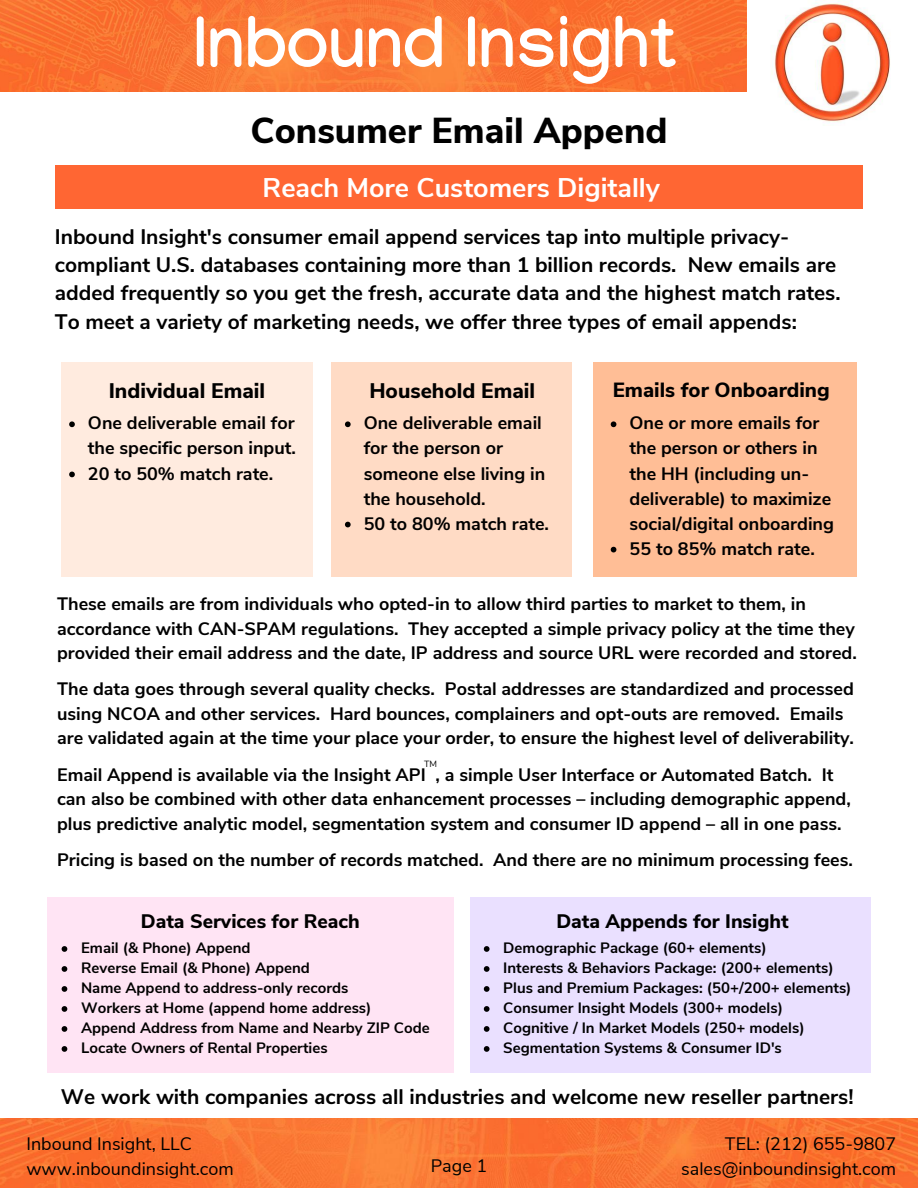
<style>
.page{position:relative;width:918px;height:1188px;background:#fff}
.page>*{position:absolute;margin:0;border:0;box-sizing:border-box;transform-origin:0 0}
.t1{font:700 70.95px "Manjari";color:#fff}
.t2{font:800 36px "Nunito Sans";color:#000}
.t3{font:700 27px "Nunito Sans";color:#fff}
.t4{font:800 21.15px "Nunito Sans";color:#000}
.t5{font:700 21px/28.3px "Nunito Sans";color:#000}
.t6{font:800 20.55px "Nunito Sans";color:#000}
.t7{font:800 19.5px "Nunito Sans";color:#000}
.t8{font:700 18px/25px "Nunito Sans";color:#000}
.t9{font:18px/24.8px "Nunito Sans";color:#000}
.t10{font:700 15px/20px "Nunito Sans";color:#000}
.t11{font:9px "Nunito Sans";color:#000}
</style>
<div class="page">
<img style="left:772px;top:0;width:118px;height:123px">
<img style="left:0;top:0;width:746px;height:91px">
<img style="left:0;top:1118px;width:918px;height:70px">
<div style="left:56px;top:165px;width:807px;height:44px;background:#f63"></div>
<div style="left:61px;top:362px;width:252px;height:215px;background:#ffebdf"></div>
<div style="left:47px;top:898px;width:407px;height:175px;background:#ffe4f4"></div>
<svg style="left:62px;top:946px;width:5px;height:6px"></svg>
<svg style="left:62px;top:966px;width:5px;height:6px"></svg>
<svg style="left:62px;top:986px;width:5px;height:6px"></svg>
<svg style="left:62px;top:1006px;width:5px;height:6px"></svg>
<svg style="left:62px;top:1026px;width:5px;height:6px"></svg>
<svg style="left:62px;top:1046px;width:5px;height:6px"></svg>
<svg style="left:69px;top:421px;width:6px;height:6px"></svg>
<svg style="left:69px;top:472px;width:6px;height:5px"></svg>
<div style="left:470px;top:898px;width:400px;height:175px;background:#eae0ff"></div>
<svg style="left:484px;top:946px;width:6px;height:6px"></svg>
<svg style="left:484px;top:966px;width:6px;height:6px"></svg>
<svg style="left:484px;top:986px;width:6px;height:6px"></svg>
<svg style="left:484px;top:1006px;width:6px;height:6px"></svg>
<svg style="left:484px;top:1026px;width:6px;height:6px"></svg>
<svg style="left:484px;top:1046px;width:6px;height:6px"></svg>
<div style="left:331px;top:362px;width:240px;height:215px;background:#ffdbc5"></div>
<svg style="left:345px;top:421px;width:6px;height:6px"></svg>
<svg style="left:345px;top:522px;width:6px;height:5px"></svg>
<div style="left:593px;top:362px;width:263px;height:215px;background:#ffbe96"></div>
<svg style="left:611px;top:421px;width:5px;height:6px"></svg>
<svg style="left:611px;top:547px;width:5px;height:5px"></svg>
<h1 class="t1" style="left:193px;top:14px;width:485px">Inbound Insight</h1>
<h2 class="t2" style="left:250px;top:107px;width:419px">Consumer Email Append</h2>
<h3 class="t3" style="left:263px;top:170px;width:399px">Reach More Customers Digitally</h3>
<p class="t5" style="left:55px;top:223px;width:787px">Inbound Insight's consumer email append services tap into multiple privacy&shy;compliant U.S. databases containing more than 1 billion records. New emails are added frequently so you get the fresh, accurate data and the highest match rates.<br>To meet a variety of marketing needs, we offer three types of email appends:</p>
<p class="t4" style="left:109px;top:377px;width:158px">Individual Email</p>
<p class="t8" style="left:88px;top:411px;width:209px;text-align:justify">One deliverable email for the specific person input.<br>20 to 50% match rate.</p>
<p class="t4" style="left:369px;top:377px;width:167px">Household Email</p>
<p class="t8" style="left:364px;top:411px;width:187px">One deliverable email for the person or someone else living in the household.<br>50 to 80% match rate.</p>
<p class="t6" style="left:613px;top:377px;width:218px">Emails for Onboarding</p>
<p class="t8" style="left:630px;top:411px;width:206px">One or more emails for the person or others in the HH (including un&shy;deliverable) to maximize social/digital onboarding<br>55 to 85% match rate.</p>
<p class="t8" style="left:57px;top:592px;width:801px;line-height:24.5px">These emails are from individuals who opted-in to allow third parties to market to them, in accordance with CAN-SPAM regulations. They accepted a simple privacy policy at the time they provided their email address and the date, IP address and source URL were recorded and stored.</p>
<p class="t8" style="left:57px;top:677px;width:798px;line-height:24.5px">The data goes through several quality checks. Postal addresses are standardized and processed using NCOA and other services. Hard bounces, complainers and opt-outs are removed. Emails are validated again at the time your place your order, to ensure the highest level of deliverability.</p>
<p class="t8" style="left:57px;top:762px;width:795px;line-height:24.5px">Email Append is available via the Insight API , a simple User Interface or Automated Batch. It can also be combined with other data enhancement processes – including demographic append, plus predictive analytic model, segmentation system and consumer ID append – all in one pass.</p>
<p class="t8" style="left:57px;top:847px;width:797px">Pricing is based on the number of records matched. And there are no minimum processing fees.</p>
<p class="t11" style="left:424px;top:758px;width:14px">TM</p>
<p class="t7" style="left:141px;top:908px;width:220px">Data Services for Reach</p>
<p class="t10" style="left:81px;top:938px;width:350px">Email (&amp; Phone) Append<br>Reverse Email (&amp; Phone) Append<br>Name Append to address-only records<br>Workers at Home (append home address)<br>Append Address from Name and Nearby ZIP Code Locate Owners of Rental Properties</p>
<p class="t7" style="left:556px;top:908px;width:234px">Data Appends for Insight</p>
<p class="t10" style="left:503px;top:938px;width:350px">Demographic Package (60+ elements)<br>Interests &amp; Behaviors Package: (200+ elements)<br>Plus and Premium Packages: (50+/200+ elements)<br>Consumer Insight Models (300+ models)<br>Cognitive / In Market Models (250+ models)<br>Segmentation Systems &amp; Consumer ID's</p>
<p class="t5" style="left:61px;top:1082px;width:794px">We work with companies across all industries and welcome new reseller partners!</p>
<p class="t9" style="left:26px;top:1132px;width:209px">Inbound Insight, LLC www.inboundinsight.com</p>
<p class="t9" style="left:725px;top:1132px;width:173px">TEL: (212) 655-9807</p>
<p class="t9" style="left:431px;top:1153px;width:58px">Page 1</p>
<p class="t9" style="left:681px;top:1156px;width:216px">sales@inboundinsight.com</p>
</div>
